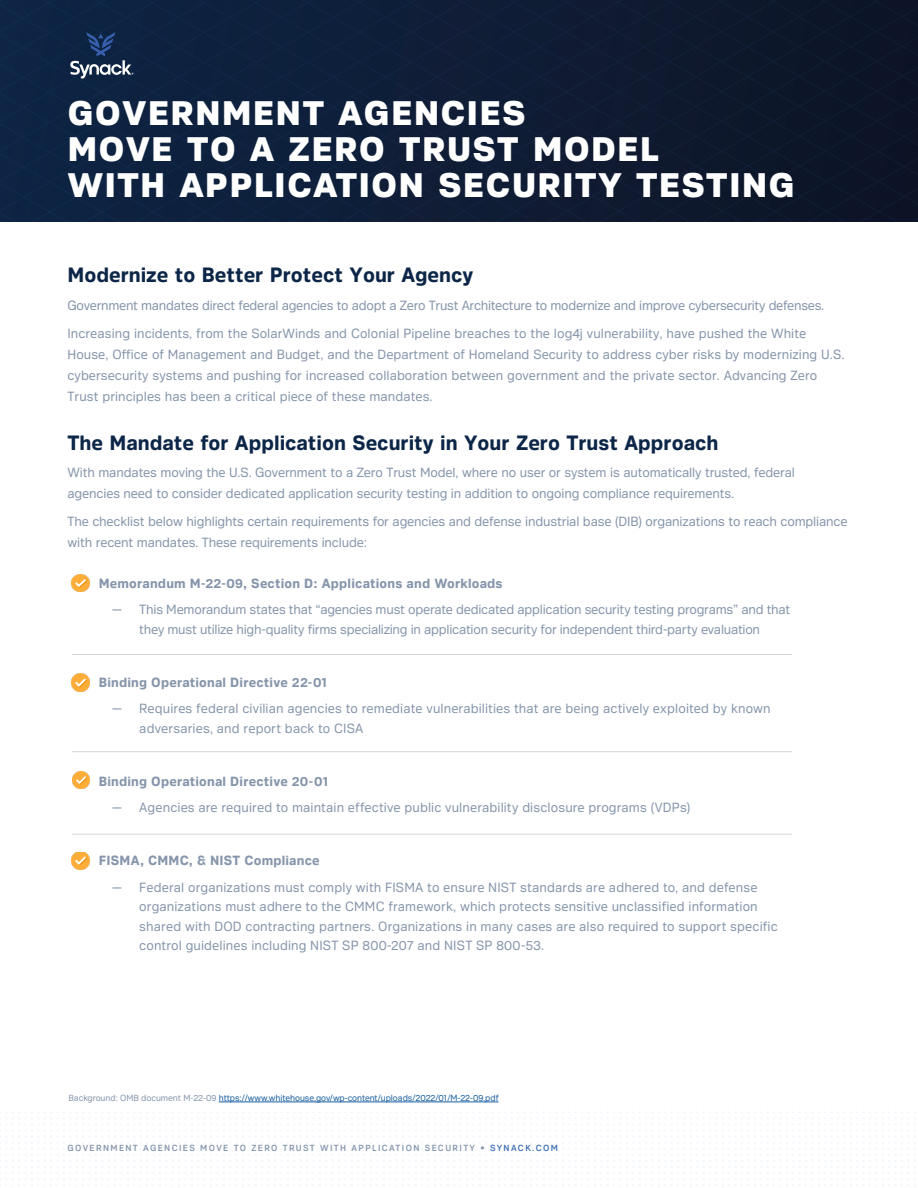
<style>
.page{position:relative;width:918px;height:1188px;background:#fff}
.page>*{position:absolute;margin:0;border:0;box-sizing:border-box;transform-origin:0 0}
.H2_White_Left{font:800 34.5px/36px "Crique Grotesk Display";letter-spacing:.03em;color:#fff}
.t1{font:700 21px "Crique Grotesk";color:#0c2648}
.t2{font:13.5px/21px "Crique Grotesk";letter-spacing:.005em;color:#8695ab}
.t3{font:13.5px/19.5px "Crique Grotesk";letter-spacing:-.015em;color:#8695ab;text-align:center}
.t4{font:700 13.5px "Crique Grotesk";letter-spacing:.015em;color:#8695ab}
.t5{font:13.5px "Crique Grotesk";letter-spacing:-.02em;color:#8695ab}
.Footnote_Gray{font:9px "Crique Grotesk";letter-spacing:-.005em;color:#175d9e}
.Footer_Gray_Left{font:500 9px "Crique Grotesk";letter-spacing:.15em;color:#8695ab}
.s1{color:#8695ab}
.s2{color:#3e6db5}
</style>
<div class="page">
<svg style="left:0;top:0;width:918px;height:221px;background:#0e1d36"></svg>
<svg style="left:0;top:1112px;width:916px;height:74px"></svg>
<img style="left:72px;top:574px;width:17px;height:17px">
<img style="left:72px;top:674px;width:17px;height:17px">
<img style="left:72px;top:772px;width:18px;height:17px">
<img style="left:72px;top:852px;width:17px;height:17px">
<hr style="left:72px;top:654px;width:720px;height:1px;background:#d4d4d4">
<hr style="left:72px;top:751px;width:720px;height:1px;background:#d4d4d4">
<hr style="left:72px;top:834px;width:720px;height:1px;background:#d4d4d4">
<hr style="left:219px;top:1102px;width:280px;height:1px;background:#175d9e">
<p class="H2_White_Left" style="left:68px;top:95px;width:460px">GOVERNMENT AGENCIES</p>
<p class="H2_White_Left" style="left:68px;top:131px;width:729px">MOVE TO A ZERO TRUST MODEL<br>WITH APPLICATION SECURITY TESTING</p>
<p class="t1" style="left:68px;top:263px;width:407px">Modernize to Better Protect Your Agency</p>
<p class="t5" style="left:68px;top:298px;width:758px">Government mandates direct federal agencies to adopt a Zero Trust Architecture to modernize and improve cybersecurity defenses.</p>
<p class="t2" style="left:68px;top:323px;width:778px">Increasing incidents, from the SolarWinds and Colonial Pipeline breaches to the log4j vulnerability, have pushed the White House, Office of Management and Budget, and the Department of Homeland Security to address cyber risks by modernizing U.S. cybersecurity systems and pushing for increased collaboration between government and the private sector. Advancing Zero Trust principles has been a critical piece of these mandates.</p>
<p class="t1" style="left:68px;top:430px;width:652px">The Mandate for Application Security in Your Zero Trust Approach</p>
<p class="t2" style="left:68px;top:462px;width:729px">With mandates moving the U.S. Government to a Zero Trust Model, where no user or system is automatically trusted, federal agencies need to consider dedicated application security testing in addition to ongoing compliance requirements.</p>
<p class="t2" style="left:68px;top:511px;width:782px">The checklist below highlights certain requirements for agencies and defense industrial base (DIB) organizations to reach compliance with recent mandates. These requirements include:</p>
<p class="t4" style="left:99px;top:575px;width:405px">Memorandum M-22-09, Section D: Applications and Workloads</p>
<p class="t3" style="left:112px;top:600px;width:679px">— This Memorandum states that “agencies must operate dedicated application security testing programs” and that they must utilize high-quality firms specializing in application security for independent third-party evaluation</p>
<p class="t4" style="left:99px;top:674px;width:231px">Binding Operational Directive 22-01</p>
<p class="t2" style="left:139px;top:699px;width:633px;line-height:19.5px;text-indent:-27px">— Requires federal civilian agencies to remediate vulnerabilities that are being actively exploited by known adversaries, and report back to CISA</p>
<p class="t4" style="left:99px;top:773px;width:232px">Binding Operational Directive 20-01</p>
<p class="t2" style="left:112px;top:797px;width:580px">— Agencies are required to maintain effective public vulnerability disclosure programs (VDPs)</p>
<p class="t4" style="left:99px;top:853px;width:222px">FISMA, CMMC, &amp; NIST Compliance</p>
<p class="t2" style="left:139px;top:877px;width:640px;line-height:19.5px;text-indent:-27px">— Federal organizations must comply with FISMA to ensure NIST standards are adhered to, and defense organizations must adhere to the CMMC framework, which protects sensitive unclassified information shared with DOD contracting partners. Organizations in many cases are also required to support specific control guidelines including NIST SP 800-207 and NIST SP 800-53.</p>
<p class="Footnote_Gray" style="left:69px;top:1093px;width:432px"><span class="s1">Background: OMB document M-22-09</span> https://www.whitehouse.gov/wp-content/uploads/2022/01/M-22-09.pdf</p>
<p class="Footer_Gray_Left" style="left:68px;top:1143px;width:492px">GOVERNMENT AGENCIES MOVE TO ZERO TRUST WITH APPLICATION SECURITY • <span class="s2">SYNACK.COM</span></p>
</div>
